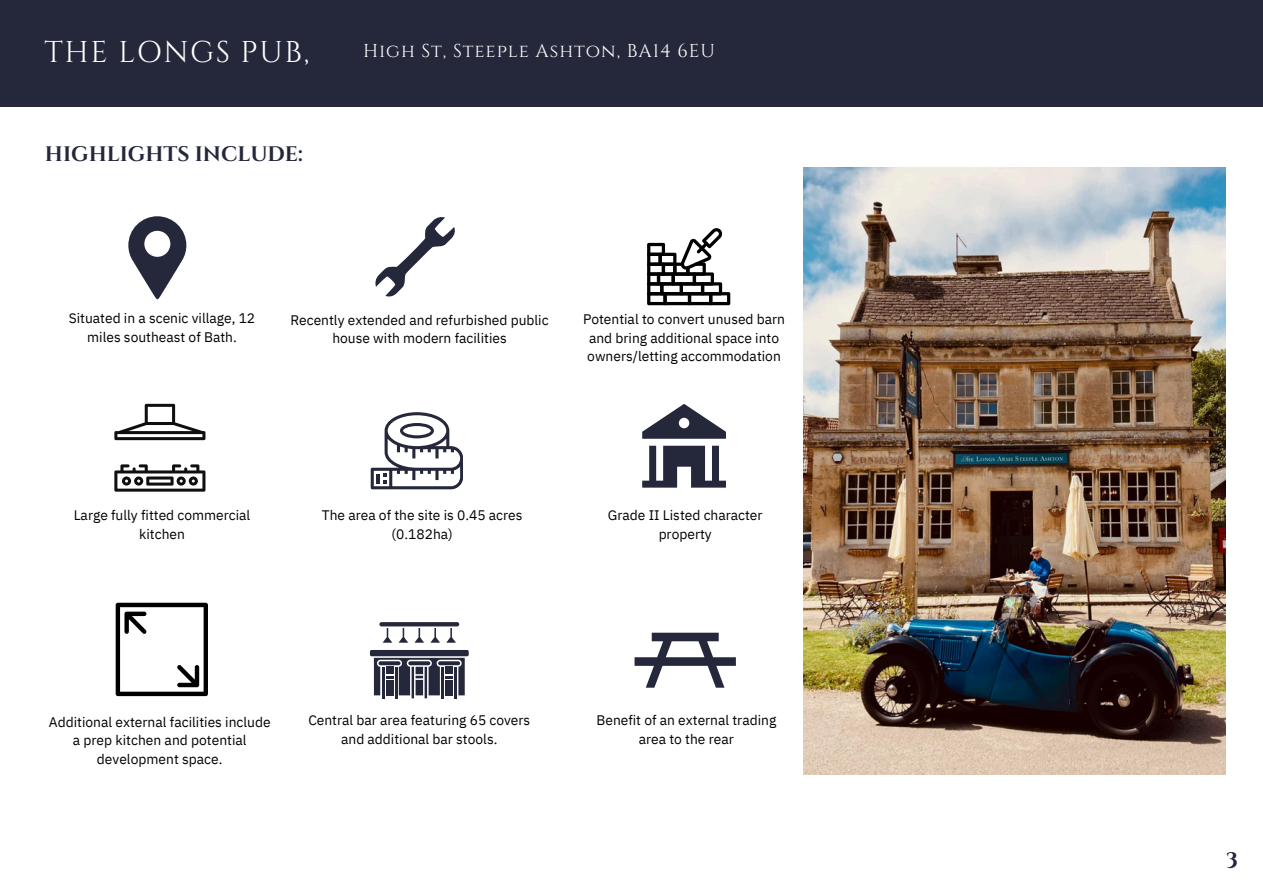
<style>
.page{position:relative;width:1263px;height:894px;background:#fff}
.page>*{position:absolute;margin:0;border:0;box-sizing:border-box;transform-origin:0 0}
.t1{font:30px "Cinzel";letter-spacing:.05em;color:#fff}
.t2{font:700 21px "Cinzel";color:#25273a}
.t3{font:18.6px "Cinzel";letter-spacing:.05em;color:#fff}
.t4{font:13.8px/19.2px "IBM Plex Sans";color:#000;text-align:center}
</style>
<div class="page">
<div style="left:0;top:0;width:1263px;height:106px;background:#25273a"></div>
<svg style="left:128px;top:216px;width:58px;height:84px"></svg>
<svg style="left:635px;top:632px;width:101px;height:55px"></svg>
<svg style="left:371px;top:412px;width:92px;height:77px"></svg>
<div style="left:370px;top:649px;width:99px;height:7px;background:#25273a;border-radius:2px"></div>
<hr style="left:382px;top:666px;width:2px;height:32px;background:#25273a">
<hr style="left:395px;top:666px;width:2px;height:32px;background:#25273a">
<hr style="left:412px;top:666px;width:2px;height:32px;background:#25273a">
<hr style="left:454px;top:666px;width:3px;height:32px;background:#25273a">
<hr style="left:441px;top:666px;width:3px;height:32px;background:#25273a">
<hr style="left:425px;top:666px;width:2px;height:32px;background:#25273a">
<svg style="left:374px;top:657px;width:91px;height:38px"></svg>
<svg style="left:379px;top:622px;width:80px;height:4px"></svg>
<svg style="left:447px;top:628px;width:9px;height:14px"></svg>
<svg style="left:383px;top:628px;width:9px;height:14px"></svg>
<svg style="left:399px;top:628px;width:9px;height:14px"></svg>
<svg style="left:431px;top:628px;width:9px;height:14px"></svg>
<svg style="left:415px;top:628px;width:9px;height:14px"></svg>
<svg style="left:642px;top:404px;width:83px;height:34px"></svg>
<svg style="left:642px;top:445px;width:83px;height:42px"></svg>
<img style="left:804px;top:167px;width:421px;height:607px">
<svg style="left:375px;top:217px;width:80px;height:80px"></svg>
<svg style="left:116px;top:602px;width:92px;height:94px"></svg>
<svg style="left:114px;top:464px;width:91px;height:27px"></svg>
<svg style="left:114px;top:403px;width:91px;height:37px"></svg>
<svg style="left:647px;top:228px;width:83px;height:77px"></svg>
<p class="t1" style="left:44px;top:32px;width:266px">THE LONGS PUB,</p>
<p class="t3" style="left:363px;top:39px;width:354px">High St, Steeple Ashton, BA14 6EU</p>
<p class="t2" style="left:45px;top:140px;width:259px">HIGHLIGHTS INCLUDE:</p>
<h1 class="t4" style="left:69px;top:308px;width:188px">Situated in a scenic village, 12 miles southeast of Bath.</h1>
<h2 class="t4" style="left:290px;top:310px;width:260px;line-height:18.6px">Recently extended and refurbished public house with modern facilities</h2>
<p class="t4" style="left:583px;top:309px;width:204px;line-height:18.6px">Potential to convert unused barn and bring additional space into owners/letting accommodation</p>
<p class="t4" style="left:74px;top:504px;width:178px">Large fully fitted commercial kitchen</p>
<h3 class="t4" style="left:322px;top:504px;width:202px">The area of the site is 0.45 acres (0.182ha)</h3>
<p class="t4" style="left:608px;top:504px;width:156px">Grade II Listed character property</p>
<p class="t4" style="left:49px;top:711px;width:223px;line-height:18.6px">Additional external facilities include a prep kitchen and potential development space.</p>
<p class="t4" style="left:308px;top:710px;width:223px">Central bar area featuring 65 covers and additional bar stools.</p>
<p class="t4" style="left:596px;top:710px;width:181px">Benefit of an external trading area to the rear</p>
<p class="t2" style="left:1226px;top:846px;width:13px">3</p>
</div>
